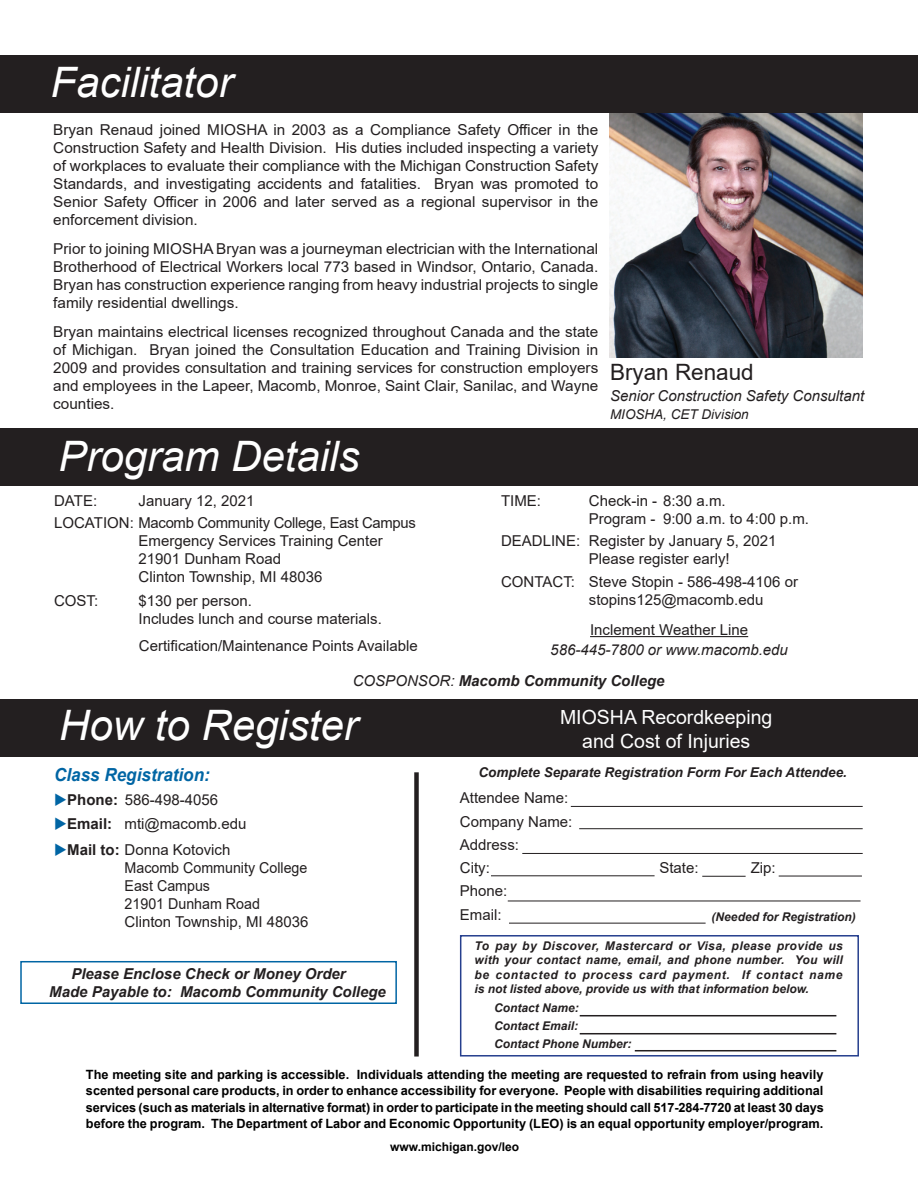
<style>
.page{position:relative;width:918px;height:1188px;background:#fff}
.page>*{position:absolute;margin:0;border:0;box-sizing:border-box;transform-origin:0 0}
.t1{font:italic 42px "Arial";color:#fff}
.t2{font:22.5px "Arial";color:#231f20}
.t3{font:19.5px/24px "Arial";color:#fff;text-align:center}
.t4{font:italic 700 18px "Arial";color:#0065a4;scale:.95 1}
.t5{font:15px/18px "Arial";color:#231f20}
.t6{font:italic 700 15px/18px "Arial";color:#231f20}
.t7{font:italic 15px "Arial";color:#231f20}
.t8{font:15px/22.5px "Arial";letter-spacing:-.02em;color:#231f20}
.t9{font:italic 700 13.5px "Arial";color:#231f20}
.t10{font:italic 13.5px "Arial";color:#231f20}
.t11{font:700 12.75px/16.5px "Arial";color:#000;text-align:justify}
.t12{font:italic 700 12px/14.4px "Arial";color:#231f20;text-align:justify}
.t13{font:700 12px "Arial";color:#000}
.s1{font-weight:400}
.s2{color:#0065a4}
.s3{font-weight:700}
</style>
<div class="page">
<img style="left:609px;top:112px;width:254px;height:245px">
<div style="left:0;top:429px;width:918px;height:57px;background:#231f20"></div>
<div style="left:0;top:699px;width:918px;height:57px;background:#231f20"></div>
<div style="left:0;top:55px;width:918px;height:57px;background:#231f20"></div>
<hr style="left:590px;top:636px;width:158px;height:1px;background:#231f20">
<div style="left:460px;top:935px;width:399px;height:122px;border:2px solid #253f8e"></div>
<div style="left:414px;top:772px;width:5px;height:285px;background:#231f20"></div>
<hr style="left:571px;top:806px;width:292px;height:1px;background:#231f20">
<hr style="left:579px;top:828px;width:284px;height:1px;background:#231f20">
<hr style="left:491px;top:876px;width:164px;height:1px;background:#231f20">
<hr style="left:702px;top:876px;width:44px;height:1px;background:#231f20">
<hr style="left:779px;top:876px;width:83px;height:1px;background:#231f20">
<hr style="left:509px;top:923px;width:197px;height:1px;background:#231f20">
<hr style="left:522px;top:853px;width:341px;height:1px;background:#231f20">
<div style="left:20px;top:961px;width:377px;height:43px;border:2px solid #0065a4"></div>
<hr style="left:508px;top:901px;width:353px;height:1px;background:#231f20">
<hr style="left:580px;top:1015px;width:256px;height:1px;background:#231f20">
<hr style="left:580px;top:1033px;width:256px;height:1px;background:#231f20">
<hr style="left:635px;top:1050px;width:201px;height:1px;background:#231f20">
<h1 class="t1" style="left:51px;top:55px;width:184px">Facilitator</h1>
<p class="t5" style="left:53px;top:121px;width:547px;text-align:justify">Bryan Renaud joined MIOSHA in 2003 as a Compliance Safety Officer in the Construction Safety and Health Division. His duties included inspecting a variety of workplaces to evaluate their compliance with the Michigan Construction Safety Standards, and investigating accidents and fatalities. Bryan was promoted to Senior Safety Officer in 2006 and later served as a regional supervisor in the enforcement division.</p>
<p class="t5" style="left:53px;top:240px;width:547px;text-align:justify">Prior to joining MIOSHA Bryan was a journeyman electrician with the International Brotherhood of Electrical Workers local 773 based in Windsor, Ontario, Canada.<br>Bryan has construction experience ranging from heavy industrial projects to single family residential dwellings.</p>
<p class="t5" style="left:53px;top:323px;width:547px;text-align:justify">Bryan maintains electrical licenses recognized throughout Canada and the state of Michigan. Bryan joined the Consultation Education and Training Division in 2009 and provides consultation and training services for construction employers and employees in the Lapeer, Macomb, Monroe, Saint Clair, Sanilac, and Wayne counties.</p>
<h1 class="t1" style="left:58px;top:429px;width:303px">Program Details</h1>
<h2 class="t2" style="left:610px;top:357px;width:145px">Bryan Renaud</h2>
<p class="t7" style="left:610px;top:386px;width:256px">Senior Construction Safety Consultant</p>
<p class="t10" style="left:610px;top:406px;width:140px">MIOSHA, CET Division</p>
<p class="t8" style="left:54px;top:489px;width:363px;text-indent:84px">January 12, 2021<br>LOCATION: Macomb Community College, East Campus</p>
<p class="t5" style="left:139px;top:532px;width:246px">Emergency Services Training Center<br>21901 Dunham Road<br>Clinton Township, MI 48036</p>
<p class="t5" style="left:54px;top:592px;width:46px">COST:</p>
<p class="t5" style="left:139px;top:592px;width:245px">$130 per person.<br>Includes lunch and course materials.</p>
<p class="t5" style="left:54px;top:491px;width:45px">DATE:</p>
<p class="t5" style="left:501px;top:491px;width:42px">TIME:</p>
<p class="t5" style="left:589px;top:491px;width:222px">Check-in - 8:30 a.m.<br>Program - 9:00 a.m. to 4:00 p.m.</p>
<p class="t5" style="left:589px;top:532px;width:189px;text-indent:-88px">DEADLINE: Register by January 5, 2021<br>Please register early!</p>
<p class="t5" style="left:589px;top:572px;width:211px;text-indent:-88px">CONTACT: Steve Stopin - 586-498-4106 or stopins125@macomb.edu</p>
<p class="t5" style="left:590px;top:621px;width:160px">Inclement Weather Line</p>
<p class="t5" style="left:139px;top:637px;width:281px">Certification/Maintenance Points Available</p>
<p class="t7" style="left:550px;top:640px;width:239px">586-445-7800 or www.macomb.edu</p>
<p class="t6" style="left:353px;top:672px;width:313px"><span class="s1">COSPONSOR:</span> Macomb Community College</p>
<h1 class="t1" style="left:59px;top:698px;width:300px">How to Register</h1>
<p class="t4" style="left:54px;top:763px;width:166px">Class Registration:</p>
<p class="t5" style="left:54px;top:791px;width:166px"><span class="s2">◆</span><span class="s3">Phone:</span> 586-498-4056</p>
<p class="t5" style="left:54px;top:815px;width:194px"><span class="s2">◆</span><span class="s3">Email:</span> mti@macomb.edu</p>
<p class="t5" style="left:125px;top:840px;width:185px;text-indent:-70px"><span class="s2">◆</span><span class="s3">Mail to:</span> Donna Kotovich<br>Macomb Community College<br>East Campus<br>21901 Dunham Road<br>Clinton Township, MI 48036</p>
<p class="t6" style="left:49px;top:966px;width:338px;text-indent:22px">Please Enclose Check or Money Order<br>Made Payable to: Macomb Community College</p>
<h3 class="t3" style="left:560px;top:705px;width:214px">MIOSHA Recordkeeping and Cost of Injuries</h3>
<p class="t9" style="left:478px;top:763px;width:370px">Complete Separate Registration Form For Each Attendee.</p>
<p class="t5" style="left:460px;top:786px;width:114px;line-height:23.2px">Attendee Name:<br>Company Name:<br>Address:<br>City:</p>
<p class="t5" style="left:460px;top:879px;width:49px;line-height:23.2px">Phone:<br>Email:</p>
<p class="t5" style="left:659px;top:859px;width:41px">State:</p>
<p class="t5" style="left:751px;top:859px;width:27px">Zip:</p>
<p class="t12" style="left:712px;top:910px;width:146px">(Needed for Registration)</p>
<p class="t12" style="left:475px;top:939px;width:370px">To pay by Discover, Mastercard or Visa, please provide us with your contact name, email, and phone number. You will be contacted to process card payment. If contact name is not listed above, provide us with that information below.</p>
<p class="t12" style="left:494px;top:999px;width:139px;line-height:18px;text-align:left">Contact Name:<br>Contact Email:<br>Contact Phone Number:</p>
<p class="t11" style="left:86px;top:1066px;width:739px">The meeting site and parking is accessible. Individuals attending the meeting are requested to refrain from using heavily scented personal care products, in order to enhance accessibility for everyone. People with disabilities requiring additional services (such as materials in alternative format) in order to participate in the meeting should call 517-284-7720 at least 30 days before the program. The Department of Labor and Economic Opportunity (LEO) is an equal opportunity employer/program.</p>
<p class="t13" style="left:390px;top:1138px;width:130px">www.michigan.gov/leo</p>
</div>
